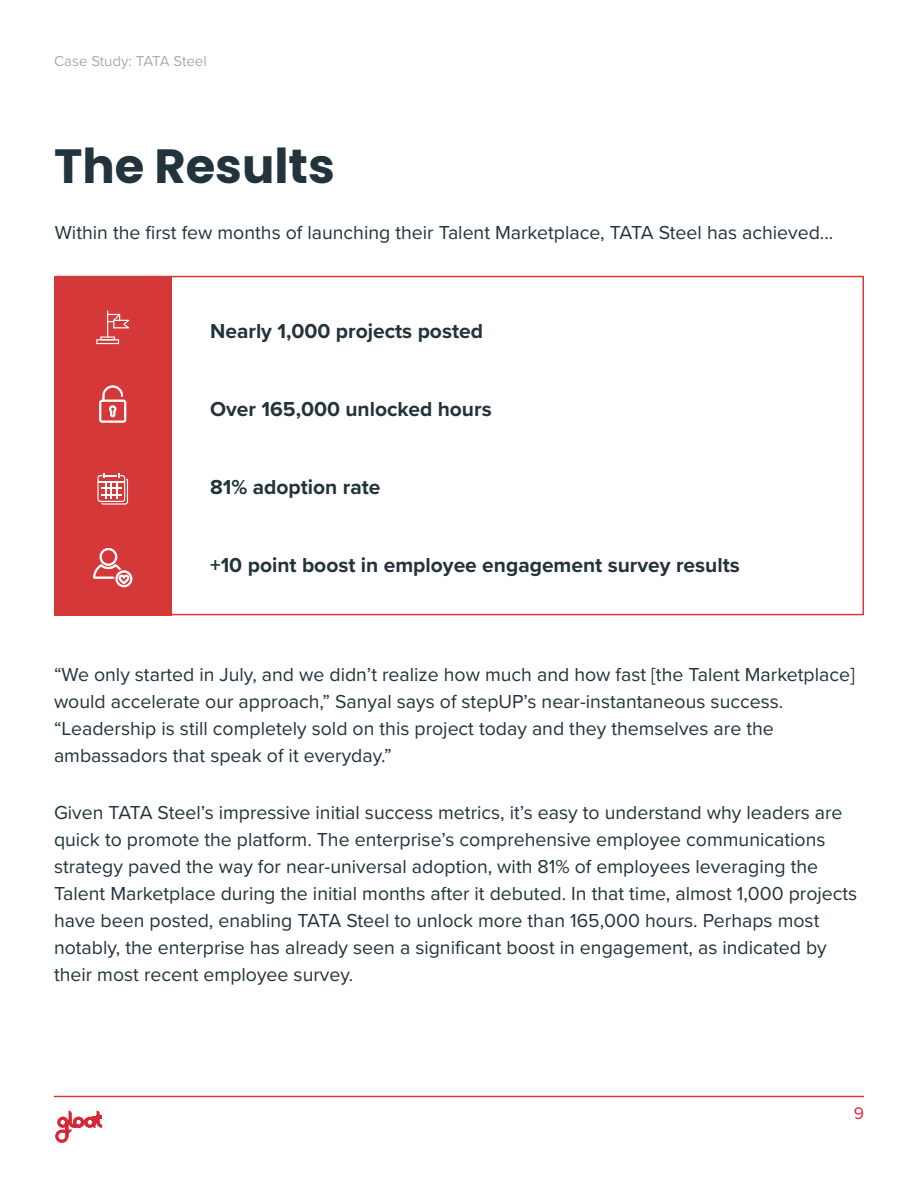
<style>
.page{position:relative;width:918px;height:1188px;background:#fff}
.page>*{position:absolute;margin:0;border:0;box-sizing:border-box;transform-origin:0 0}
.t1{font:700 48px "Poppins";color:#22333b}
.t2{font:700 21px "Proxima Nova";color:#22333b}
.t3{font:19.5px/27px "Proxima Nova";color:#22333b}
.t4{font:17.4px "Proxima Nova";color:#d52839}
.t5{font:15px "Proxima Nova";color:#a7adb1}
</style>
<div class="page">
<hr style="left:54px;top:1096px;width:810px;height:1px;background:#d53839">
<svg style="left:55px;top:1111px;width:47px;height:32px"></svg>
<div style="left:54px;top:276px;width:117px;height:339px;background:#d53839"></div>
<div style="left:56px;top:276px;width:808px;height:339px;border:2px solid #d53839"></div>
<svg style="left:99px;top:385px;width:27px;height:38px"></svg>
<svg style="left:93px;top:548px;width:39px;height:39px"></svg>
<svg style="left:97px;top:474px;width:31px;height:31px"></svg>
<svg style="left:96px;top:310px;width:33px;height:34px"></svg>
<p class="t5" style="left:54px;top:50px;width:154px">Case Study: TATA Steel</p>
<h1 class="t1" style="left:54px;top:138px;width:282px">The Results</h1>
<p class="t3" style="left:55px;top:218px;width:780px">Within the first few months of launching their Talent Marketplace, TATA Steel has achieved...</p>
<p class="t2" style="left:210px;top:315px;width:274px">Nearly 1,000 projects posted</p>
<p class="t2" style="left:210px;top:393px;width:283px">Over 165,000 unlocked hours</p>
<p class="t2" style="left:210px;top:471px;width:172px">81% adoption rate</p>
<p class="t2" style="left:210px;top:549px;width:531px">+10 point boost in employee engagement survey results</p>
<p class="t3" style="left:54px;top:661px;width:802px">“We only started in July, and we didn t’ realize how much and how fast [the Talent Marketplace[ would accelerate our approach” , Sanyal says of stepUP s’ near-instantaneous success. “Leadership is still completely sold on this project today and they themselves are the ambassadors that speak of it everyday“.</p>
<p class="t3" style="left:54px;top:799px;width:805px">Given TATA Steel s’ impressive initial success metrics s’i t, easy to understand why leaders are quick to promote the platform. The enterprise s’ comprehensive employee communications strategy paved the way for near-universal adoption, with 81% of employees leveraging the Talent Marketplace during the initial months after it debuted In. that time, almost 1,000 projects have been posted, enabling TATA Steel to unlock more than 165,000 hours. Perhaps most notably, the enterprise has already seen a significant boost in engagement, as indicated by their most recent employee survey.</p>
<p class="t4" style="left:854px;top:1100px;width:12px">9</p>
</div>
